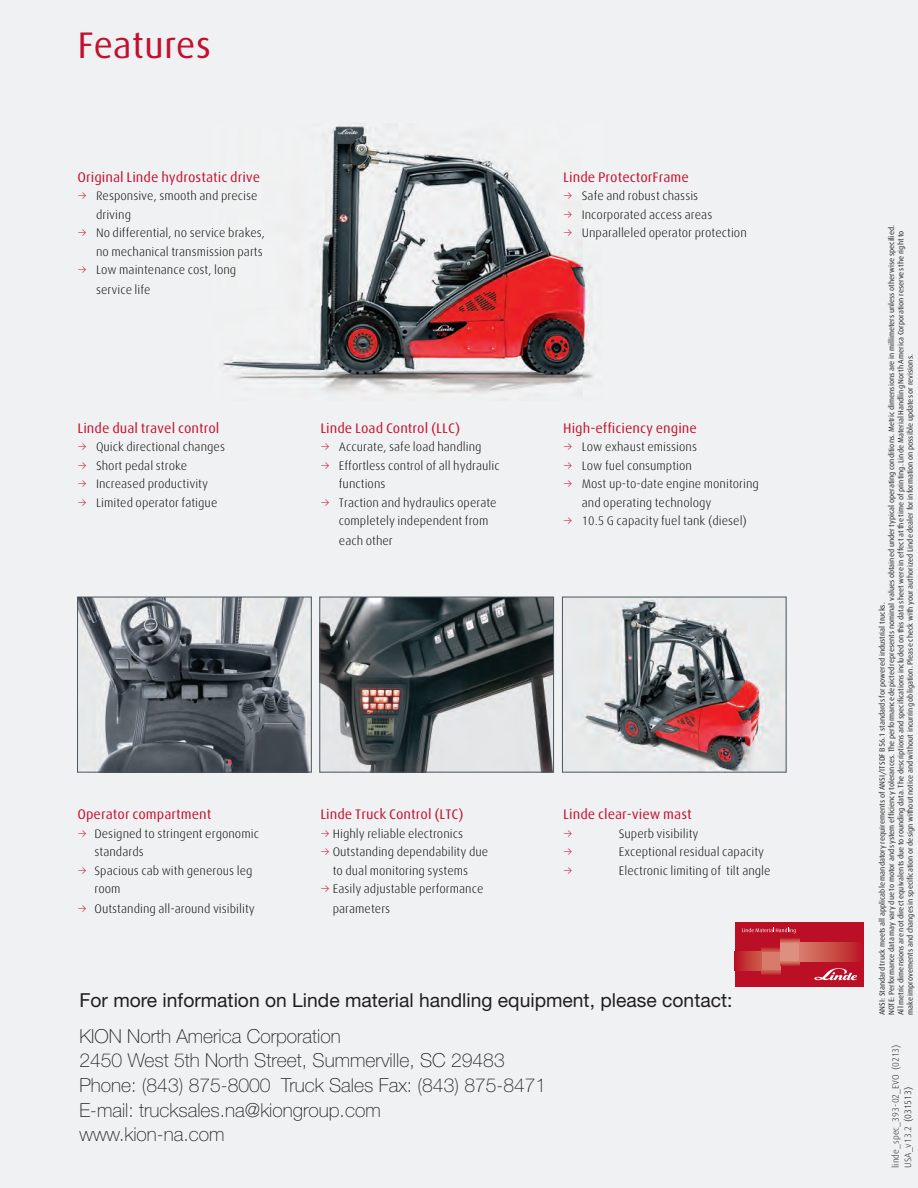
<style>
.page{position:relative;width:918px;height:1188px;background:#f0f1f2}
.page>*{position:absolute;margin:0;border:0;box-sizing:border-box;transform-origin:0 0}
.t1{font:37.05px "Linde Dax";letter-spacing:-.005em;color:#c3102f}
.t2{font:100 19.35px/24.6px "Helvetica Neue LT Pro";color:#231f20}
.t3{font:19.35px/35.4px "Helvetica Neue LT Pro";color:#231f20}
.t4{font:13.95px "Linde Dax";color:#c3102f}
.t5{font:300 12.3px/18.5px "Linde Dax";color:#000}
.t6{font:12.3px "Linde Dax Light Expert";color:#c3102f}
.t7{font:300 9.3px/12.3px "Linde Dax";color:#231f20}
.t8{font:7.65px/9.3px "Linde Dax";color:#231f20}
.s1{font-family:"Linde Dax Light Expert";font-weight:400;color:#c3102f}
.s2{font-weight:100}
.s3{color:#000}
</style>
<div class="page">
<img style="left:220px;top:123px;width:373px;height:270px">
<img style="left:321px;top:599px;width:231px;height:172px">
<div style="left:319px;top:597px;width:235px;height:176px;border:1px solid #45555f"></div>
<img style="left:564px;top:599px;width:221px;height:172px">
<div style="left:562px;top:597px;width:225px;height:176px;border:1px solid #45555f"></div>
<img style="left:79px;top:599px;width:231px;height:172px">
<div style="left:77px;top:597px;width:235px;height:176px;border:1px solid #45555f"></div>
<div style="left:735px;top:922px;width:128px;height:65px;background:#ba0f25"></div>
<div style="left:762px;top:951px;width:19px;height:19px;background:#d77c6d"></div>
<svg style="left:762px;top:970px;width:19px;height:5px"></svg>
<svg style="left:762px;top:946px;width:19px;height:5px"></svg>
<svg style="left:738px;top:951px;width:24px;height:19px"></svg>
<div style="left:781px;top:942px;width:19px;height:19px;background:#dd8f80"></div>
<svg style="left:781px;top:938px;width:19px;height:4px"></svg>
<svg style="left:781px;top:961px;width:19px;height:5px"></svg>
<div style="left:800px;top:942px;width:63px;height:19px;background:linear-gradient(to right,#d7806a,#bb1b25)"></div>
<svg style="left:814px;top:968px;width:43px;height:12px"></svg>
<svg style="left:742px;top:928px;width:54px;height:5px"></svg>
<p class="t1" style="left:78px;top:25px;width:135px">Features</p>
<p class="t4" style="left:78px;top:169px;width:184px">Original Linde hydrostatic drive</p>
<p class="t5" style="left:78px;top:187px;width:182px"><span class="s1">3</span> Responsive, smooth and precise</p>
<p class="t5" style="left:96px;top:205px;width:37px">driving</p>
<p class="t5" style="left:78px;top:224px;width:189px"><span class="s1">3</span> No differential, no service brakes,</p>
<p class="t5" style="left:96px;top:242px;width:168px">no mechanical transmission parts</p>
<p class="t5" style="left:78px;top:261px;width:160px"><span class="s1">3</span> Low maintenance cost, long</p>
<p class="t5" style="left:96px;top:281px;width:56px">service life</p>
<p class="t4" style="left:78px;top:420px;width:144px">Linde dual travel control</p>
<p class="t5" style="left:78px;top:438px;width:149px"><span class="s1">3</span> Quick directional changes<br><span class="s1">3</span> Short pedal stroke<br><span class="s1">3</span> Increased productivity<br><span class="s1">3</span> Limited operator fatigue</p>
<p class="t4" style="left:320px;top:420px;width:141px">Linde Load Control (LLC)</p>
<p class="t5" style="left:320px;top:438px;width:163px"><span class="s1">3</span> Accurate, safe load handling</p>
<p class="t5" style="left:320px;top:457px;width:181px"><span class="s1">3</span> Effortless control of all hydraulic</p>
<p class="t5" style="left:339px;top:475px;width:48px">functions</p>
<p class="t5" style="left:320px;top:494px;width:178px"><span class="s1">3</span> Traction and hydraulics operate</p>
<p class="t5" style="left:339px;top:512px;width:151px">completely independent from</p>
<p class="t5" style="left:339px;top:532px;width:55px">each other</p>
<p class="t4" style="left:563px;top:169px;width:127px">Linde ProtectorFrame</p>
<p class="t5" style="left:563px;top:187px;width:185px"><span class="s1">3</span> Safe and robust chassis<br><span class="s1">3</span> Incorporated access areas<br><span class="s1">3</span> Unparalleled operator protection</p>
<p class="t4" style="left:563px;top:420px;width:135px">High-efficiency engine</p>
<p class="t5" style="left:563px;top:438px;width:135px"><span class="s1">3</span> Low exhaust emissions</p>
<p class="t5" style="left:563px;top:457px;width:130px"><span class="s1">3</span> Low fuel consumption</p>
<p class="t5" style="left:563px;top:475px;width:197px"><span class="s1">3</span> Most up-to-date engine monitoring</p>
<p class="t5" style="left:582px;top:494px;width:131px">and operating technology</p>
<p class="t5" style="left:563px;top:512px;width:185px"><span class="s1">3</span> 10.5 G capacity fuel tank (diesel)</p>
<p class="t4" style="left:78px;top:807px;width:135px">Operator compartment</p>
<p class="t5" style="left:78px;top:825px;width:183px"><span class="s1">3</span> Designed to stringent ergonomic</p>
<p class="t5" style="left:94px;top:843px;width:51px">standards</p>
<p class="t5" style="left:78px;top:862px;width:177px"><span class="s1">3</span> Spacious cab with generous leg</p>
<p class="t5" style="left:94px;top:880px;width:28px">room</p>
<p class="t5" style="left:78px;top:900px;width:179px"><span class="s1">3</span> Outstanding all-around visibility</p>
<p class="t4" style="left:320px;top:807px;width:145px">Linde Truck Control (LTC)</p>
<p class="t5" style="left:320px;top:825px;width:144px"><span class="s1">3</span> Highly reliable electronics</p>
<p class="t5" style="left:320px;top:843px;width:169px"><span class="s1">3</span> Outstanding dependability due</p>
<p class="t5" style="left:333px;top:862px;width:137px">to dual monitoring systems</p>
<p class="t5" style="left:320px;top:880px;width:165px"><span class="s1">3</span> Easily adjustable performance</p>
<p class="t5" style="left:333px;top:900px;width:59px">parameters</p>
<p class="t4" style="left:563px;top:807px;width:130px">Linde clear-view mast</p>
<p class="t6" style="left:563px;top:828px;width:11px">3</p>
<p class="t5" style="left:619px;top:825px;width:81px">Superb visibility</p>
<p class="t6" style="left:563px;top:847px;width:11px">3</p>
<p class="t5" style="left:619px;top:843px;width:147px">Exceptional residual capacity</p>
<p class="t6" style="left:563px;top:865px;width:11px">3</p>
<p class="t5" style="left:619px;top:862px;width:153px">Electronic limiting of tilt angle</p>
<p class="t3" style="left:79px;top:982px;width:655px">For more information on Linde material handling equipment, please contact:<br><span class="s2">KION North America Corporation</span></p>
<p class="t2" style="left:79px;top:1048px;width:468px">2450 West 5th North Street, Summerville, SC 29483<br>Phone: (843) 875-8000 Truck Sales Fax: (843) 875-8471<br>E-mail: trucksales.na@kiongroup.com<br>www.kion-na.com</p>
<p class="t8" style="left:878px;top:1015px;width:792px;rotate:-90deg">ANSI: Standard truck meets all applicable mandatory requirements of ANSI/ITSDF B56.1 standards for powered industrial trucks.<br>NOTE: Performance data may vary due to motor and system efficiency tolerances. The performance depicted represents nominal values obtained under typical operating conditions. Metric dimensions are in millimeters unless otherwise specified.<br>All metric dimensions are not direct equivalents due to rounding data. The descriptions and specifications included on this data sheet were in effect at the time of printing. Linde Material Handling North America Corporation reserves the right to make improvements and changes in specification or design without notice and without incurring obligation. Please check with your authorized Linde dealer for information on possible updates or revisions.</p>
<p class="t7" style="left:890px;top:1168px;width:125px;rotate:-90deg">linde_spec_393-02_EVO (0213)<br>USA_v13.2 <span class="s3">(031513)</span></p>
</div>
